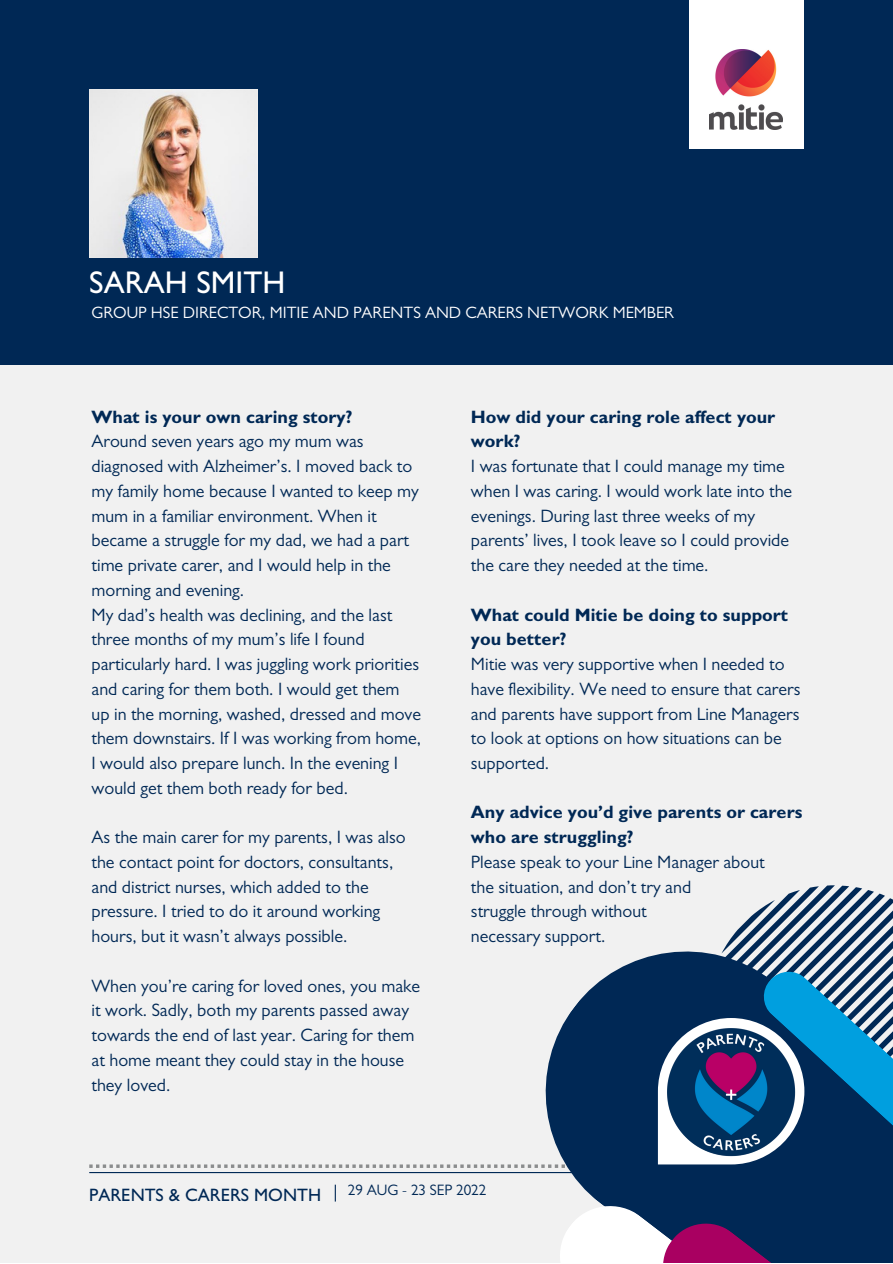
<style>
.page{position:relative;width:893px;height:1264px;background:#fff}
.page>*{position:absolute;margin:0;border:0;box-sizing:border-box;transform-origin:0 0}
.t1{font:500 31.5px "Gill Sans MT Pro";color:#fff}
.t2{font:18px/24.8px "Gill Sans MT Pro";color:#002855}
.t3{font:700 18px/24.8px "Gill Sans MT Pro";color:#002855}
.t4{font:500 18px "Gill Sans MT Pro";color:#002855}
.t5{font:16.5px "Gill Sans MT Pro";color:#fff}
.t6{font:15.15px "Gill Sans MT Pro";color:#002855}
</style>
<div class="page">
<div style="left:0;top:0;width:892px;height:1262px;background:#f1f1f1"></div>
<div style="left:0;top:0;width:892px;height:364px;background:#002855"></div>
<div style="left:688px;top:0;width:115px;height:149px;background:#fff"></div>
<img style="left:709px;top:50px;width:73px;height:79px">
<svg style="left:335px;top:1184px;width:1px;height:17px"></svg>
<hr style="left:89px;top:1171px;width:714px;height:2px;background:#002855">
<img style="left:89px;top:89px;width:168px;height:168px">
<svg style="left:489px;top:951px;width:403px;height:234px;fill:#002855"></svg>
<svg style="left:706px;top:885px;width:186px;height:76px"></svg>
<svg style="left:560px;top:1185px;width:332px;height:77px"></svg>
<svg style="left:89px;top:961px;width:803px;height:206px"></svg>
<img style="left:666px;top:1027px;width:129px;height:129px">
<h1 class="t1" style="left:89px;top:271px;width:197px">SARAH SMITH</h1>
<p class="t5" style="left:91px;top:307px;width:584px">GROUP HSE DIRECTOR, MITIE AND PARENTS AND CARERS NETWORK MEMBER</p>
<p class="t3" style="left:91px;top:407px;width:262px">What is your own caring story?</p>
<p class="t2" style="left:91px;top:431px;width:331px">Around seven years ago my mum was diagnosed with Alzheimer’s. I moved back to my family home because I wanted to keep my mum in a familiar environment. When it became a struggle for my dad, we had a part time private carer, and I would help in the morning and evening.<br>My dad’s health was declining, and the last three months of my mum’s life I found particularly hard. I was juggling work priorities and caring for them both. I would get them up in the morning, washed, dressed and move them downstairs. If I was working from home, I would also prepare lunch. In the evening I would get them both ready for bed.</p>
<p class="t2" style="left:91px;top:827px;width:316px">As the main carer for my parents, I was also the contact point for doctors, consultants, and district nurses, which added to the pressure. I tried to do it around working hours, but it wasn’t always possible.</p>
<p class="t2" style="left:91px;top:976px;width:330px">When you’re caring for loved ones, you make it work. Sadly, both my parents passed away towards the end of last year. Caring for them at home meant they could stay in the house they loved.</p>
<p class="t3" style="left:471px;top:407px;width:306px">How did your caring role affect your work?</p>
<p class="t2" style="left:471px;top:456px;width:323px">I was fortunate that I could manage my time when I was caring. I would work late into the evenings. During last three weeks of my parents’ lives, I took leave so I could provide the care they needed at the time.</p>
<p class="t3" style="left:471px;top:605px;width:319px">What could Mitie be doing to support you better?</p>
<p class="t2" style="left:471px;top:654px;width:331px">Mitie was very supportive when I needed to have flexibility. We need to ensure that carers and parents have support from Line Managers to look at options on how situations can be supported.</p>
<p class="t3" style="left:471px;top:802px;width:333px">Any advice you’d give parents or carers who are struggling?</p>
<p class="t2" style="left:471px;top:852px;width:295px">Please speak to your Line Manager about the situation, and don’t try and<br>struggle through without<br>necessary support.</p>
<p class="t4" style="left:89px;top:1188px;width:233px">PARENTS &amp; CARERS MONTH</p>
<p class="t6" style="left:348px;top:1184px;width:140px">29 AUG - 23 SEP 2022</p>
</div>
